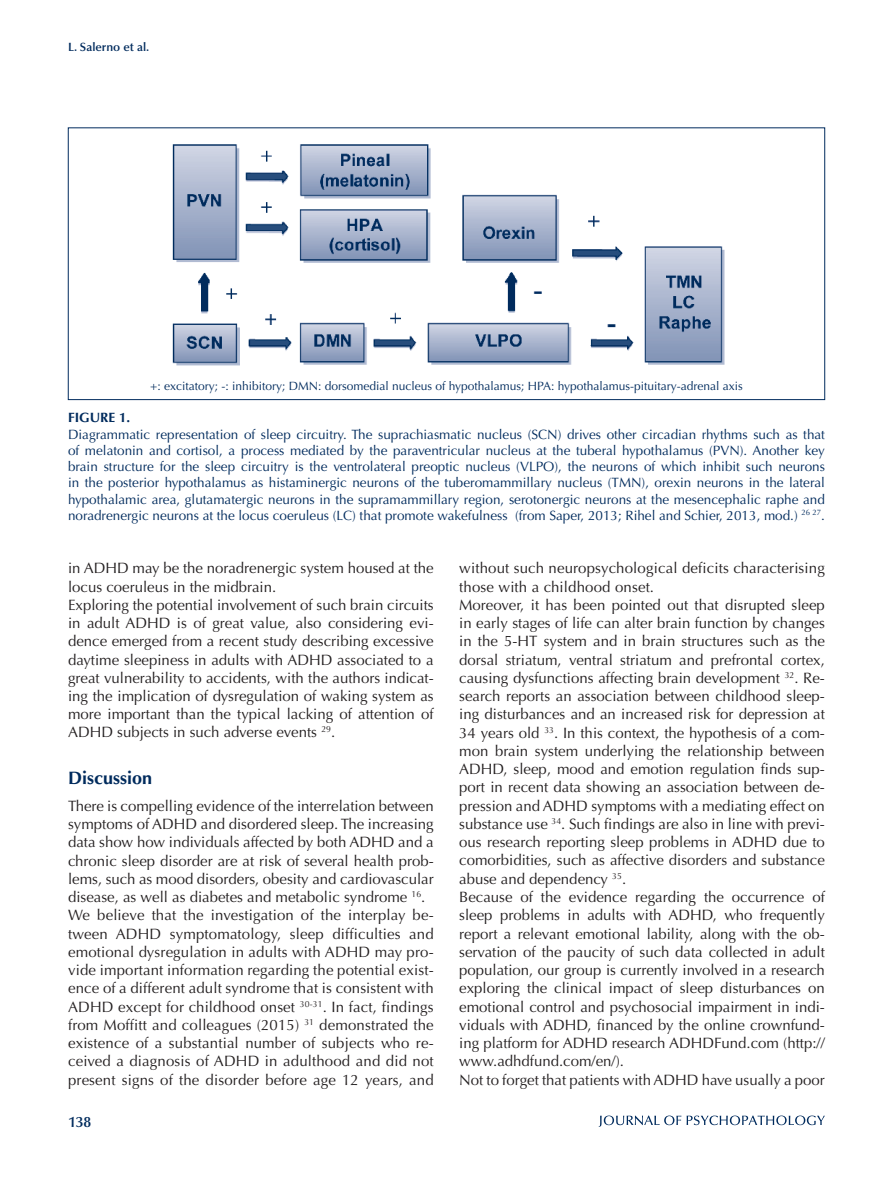
<style>
.page{position:relative;width:893px;height:1191px;background:#fff}
.page>*{position:absolute;margin:0;border:0;box-sizing:border-box;transform-origin:0 0}
.t1{font:700 18px "Optima LT Std";color:#002b5d}
.t2{font:15px/18.3px "Optima LT Std";color:#231f20}
.t3{font:600 15px "Optima LT Std";color:#002b5d}
.t4{font:13.5px/16.2px "Optima LT Std";color:#002b5d;text-align:justify}
.t5{font:700 13.5px "Optima LT Std";color:#002b5d}
.t6{font:12px "Optima LT Std";color:#002b5d}
.t7{font:600 12px "Optima LT Std";color:#002b5d}
</style>
<div class="page">
<svg style="left:599px;top:1115px;width:226px;height:12px"></svg>
<img style="left:172px;top:144px;width:553px;height:222px">
<p class="t7" style="left:68px;top:40px;width:83px">L. Salerno et al.</p>
<p class="t6" style="left:150px;top:379px;width:594px">+: excitatory; -: inhibitory; DMN: dorsomedial nucleus of hypothalamus; HPA: hypothalamus-pituitary-adrenal axis</p>
<p class="t5" style="left:68px;top:410px;width:64px">Figure 1.</p>
<p class="t4" style="left:68px;top:426px;width:758px">Diagrammatic representation of sleep circuitry. The suprachiasmatic nucleus (SCN) drives other circadian rhythms such as that of melatonin and cortisol, a process mediated by the paraventricular nucleus at the tuberal hypothalamus (PVN). Another key brain structure for the sleep circuitry is the ventrolateral preoptic nucleus (VLPO), the neurons of which inhibit such neurons in the posterior hypothalamus as histaminergic neurons of the tuberomammillary nucleus (TMN), orexin neurons in the lateral hypothalamic area, glutamatergic neurons in the supramammillary region, serotonergic neurons at the mesencephalic raphe and noradrenergic neurons at the locus coeruleus (LC) that promote wakefulness (from Saper, 2013; Rihel and Schier, 2013, mod.) <sup>26</sup> <sup>27</sup>.</p>
<p class="t2" style="left:68px;top:559px;width:367px">in ADHD may be the noradrenergic system housed at the locus coeruleus in the midbrain.<br>Exploring the potential involvement of such brain circuits in adult ADHD is of great value, also considering evi&shy;dence emerged from a recent study describing excessive daytime sleepiness in adults with ADHD associated to a great vulnerability to accidents, with the authors indicat&shy;ing the implication of dysregulation of waking system as more important than the typical lacking of attention of ADHD subjects in such adverse events <sup>29</sup>.</p>
<p class="t1" style="left:68px;top:767px;width:86px">Discussion</p>
<p class="t2" style="left:68px;top:797px;width:367px">There is compelling evidence of the interrelation between symptoms of ADHD and disordered sleep. The increasing data show how individuals affected by both ADHD and a chronic sleep disorder are at risk of several health prob&shy;lems, such as mood disorders, obesity and cardiovascular disease, as well as diabetes and metabolic syndrome <sup>16</sup>.<br>We believe that the investigation of the interplay be&shy;tween ADHD symptomatology, sleep difficulties and emotional dysregulation in adults with ADHD may pro&shy;vide important information regarding the potential exist&shy;ence of a different adult syndrome that is consistent with ADHD except for childhood onset <sup>30-31</sup>. In fact, findings from Moffitt and colleagues (2015) <sup>31</sup> demonstrated the existence of a substantial number of subjects who re&shy;ceived a diagnosis of ADHD in adulthood and did not present signs of the disorder before age 12 years, and</p>
<p class="t3" style="left:68px;top:1113px;width:25px">138</p>
<p class="t2" style="left:459px;top:559px;width:367px">without such neuropsychological deficits characterising those with a childhood onset.<br>Moreover, it has been pointed out that disrupted sleep in early stages of life can alter brain function by changes in the 5-HT system and in brain structures such as the dorsal striatum, ventral striatum and prefrontal cortex, causing dysfunctions affecting brain development <sup>32</sup>. Re&shy;search reports an association between childhood sleep&shy;ing disturbances and an increased risk for depression at 34 years old <sup>33</sup>. In this context, the hypothesis of a com&shy;mon brain system underlying the relationship between ADHD, sleep, mood and emotion regulation finds sup&shy;port in recent data showing an association between de&shy;pression and ADHD symptoms with a mediating effect on substance use <sup>34</sup>. Such findings are also in line with previ&shy;ous research reporting sleep problems in ADHD due to comorbidities, such as affective disorders and substance abuse and dependency <sup>35</sup>.<br>Because of the evidence regarding the occurrence of sleep problems in adults with ADHD, who frequently report a relevant emotional lability, along with the ob&shy;servation of the paucity of such data collected in adult population, our group is currently involved in a research exploring the clinical impact of sleep disturbances on emotional control and psychosocial impairment in indi&shy;viduals with ADHD, financed by the online crownfund&shy;ing platform for ADHD research ADHDFund.com (http:// www.adhdfund.com/en/).<br>Not to forget that patients with ADHD have usually a poor</p>
</div>
